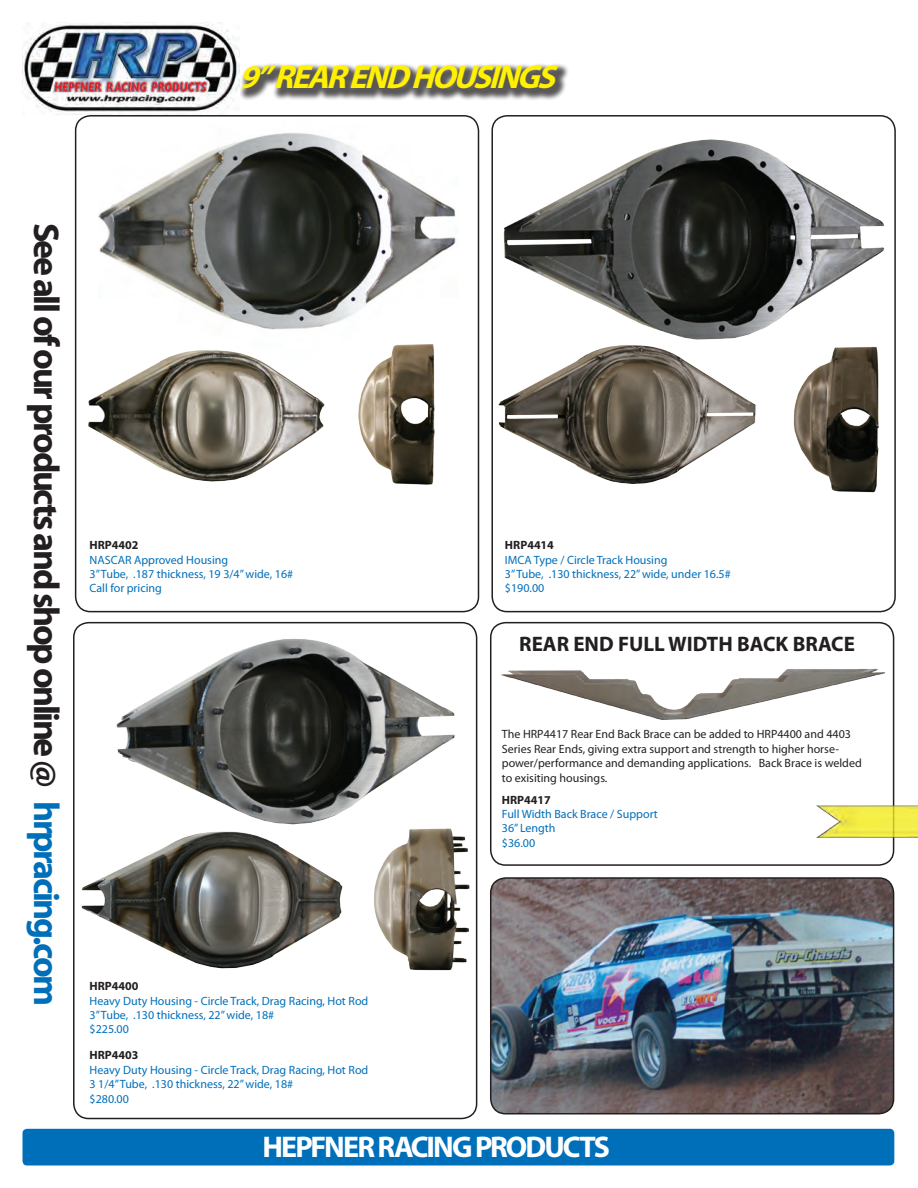
<style>
.page{position:relative;width:918px;height:1188px;background:#fff}
.page>*{position:absolute;margin:0;border:0;box-sizing:border-box;transform-origin:0 0}
.t1{font:700 36px "Myriad Pro";letter-spacing:-.065em;color:#231f20}
.t2{font:italic 700 33px "Myriad Pro";color:#fff101}
.t3{font:700 30px "Myriad Pro";letter-spacing:-.065em;color:#fff}
.t4{font:700 21px "Myriad Pro";color:#231f20}
.t5{font:12px/14.4px "Myriad Pro";color:#006fba}
.t6{font:12px/14.4px "Myriad Pro";color:#231f20}
.t7{font:700 12px "Myriad Pro";color:#231f20}
.s1{color:#006fba}
</style>
<div class="page">
<img style="left:98px;top:133px;width:358px;height:192px">
<div style="left:75px;top:115px;width:404px;height:497px;border:2px solid #231f20;border-radius:15px"></div>
<img style="left:497px;top:117px;width:394px;height:213px">
<div style="left:491px;top:115px;width:405px;height:497px;border:2px solid #231f20;border-radius:15px"></div>
<img style="left:88px;top:283px;width:238px;height:199px">
<img style="left:358px;top:344px;width:77px;height:141px">
<img style="left:116px;top:639px;width:339px;height:171px">
<div style="left:73px;top:622px;width:404px;height:497px;border:2px solid #231f20;border-radius:15px"></div>
<div style="left:237px;top:61px;width:332px;height:40px;background:#231f20;opacity:.75"></div>
<img style="left:497px;top:267px;width:262px;height:217px">
<img style="left:793px;top:344px;width:103px;height:150px">
<div style="left:490px;top:622px;width:404px;height:244px;border:2px solid #231f20;border-radius:15px"></div>
<img style="left:374px;top:825px;width:104px;height:150px">
<img style="left:81px;top:772px;width:264px;height:197px">
<img style="left:491px;top:653px;width:404px;height:153px">
<img style="left:22px;top:23px;width:217px;height:92px">
<div style="left:22px;top:1129px;width:872px;height:37px;background:#006fba;border-radius:4px"></div>
<img style="left:491px;top:878px;width:403px;height:236px">
<div style="left:490px;top:877px;width:404px;height:237px;border:2px solid #231f20;border-radius:15px"></div>
<img style="left:816px;top:789px;width:102px;height:65px">
<h2 class="t2" style="left:239px;top:55px;width:328px">9”REARENDHOUSINGS</h2>
<h1 class="t1" style="left:70px;top:223px;width:785px;rotate:90deg">See all of our products and shop online @ <span class="s1">hrpracing.com</span></h1>
<p class="t7" style="left:90px;top:537px;width:50px">HRP4402</p>
<p class="t5" style="left:90px;top:552px;width:205px">NASCAR Approved Housing<br>3” Tube, .187 thickness, 19 3/4” wide, 16#<br>Call for pricing</p>
<p class="t7" style="left:90px;top:978px;width:50px">HRP4400</p>
<p class="t5" style="left:90px;top:993px;width:280px">Heavy Duty Housing - Circle Track, Drag Racing, Hot Rod<br>3” Tube, .130 thickness, 22” wide, 18#<br>$225.00</p>
<p class="t7" style="left:90px;top:1048px;width:50px">HRP4403</p>
<p class="t5" style="left:90px;top:1062px;width:280px">Heavy Duty Housing - Circle Track, Drag Racing, Hot Rod<br>3 1/4” Tube, .130 thickness, 22” wide, 18#<br>$280.00</p>
<p class="t7" style="left:505px;top:537px;width:50px">HRP4414</p>
<p class="t5" style="left:505px;top:552px;width:227px">IMCA Type / Circle Track Housing<br>3” Tube, .130 thickness, 22” wide, under 16.5# $190.00</p>
<h3 class="t4" style="left:519px;top:630px;width:337px">REAR END FULL WIDTH BACK BRACE</h3>
<p class="t6" style="left:502px;top:727px;width:361px">The HRP4417 Rear End Back Brace can be added to HRP4400 and 4403<br>Series Rear Ends, giving extra support and strength to higher horse&shy;power/performance and demanding applications. Back Brace is welded to exisiting housings.</p>
<p class="t7" style="left:502px;top:792px;width:50px">HRP4417</p>
<p class="t5" style="left:502px;top:807px;width:157px">Full Width Back Brace / Support<br>36” Length<br>$36.00</p>
<h3 class="t3" style="left:262px;top:1127px;width:349px">HEPFNER RACING PRODUCTS</h3>
</div>
